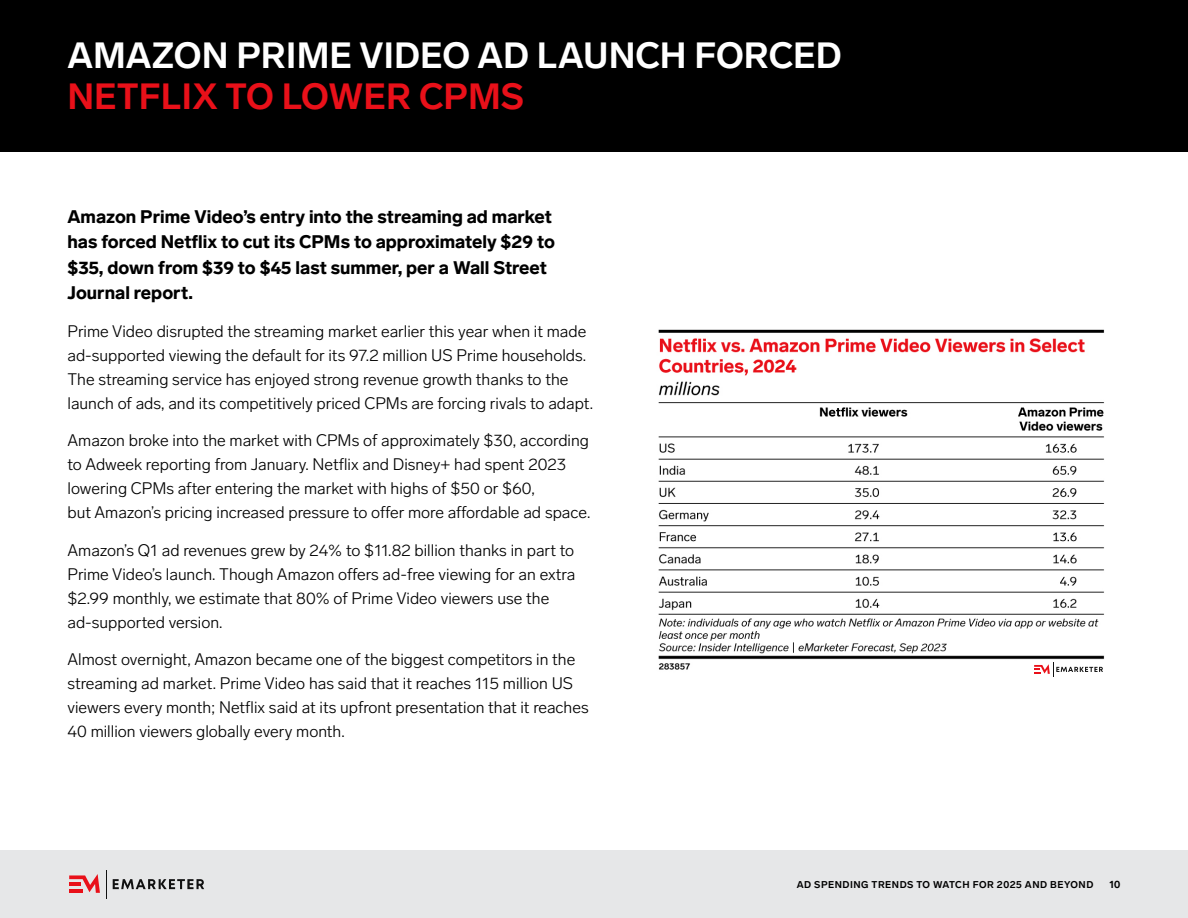
<style>
.page{position:relative;width:1188px;height:918px;background:#fff}
.page>*{position:absolute;margin:0;border:0;box-sizing:border-box;transform-origin:0 0}
.t1{font:700 36px "Lab Grotesque";color:#fff}
.t2{font:700 36px "Lab Grotesque";color:#e91019}
.t3{font:900 18px/25.5px "Lab Grotesque";color:#000}
.t4{font:300 16.5px/24px "Lab Grotesque";color:#000}
.t5{font:700 10.5px "Lab Grotesque";color:#000}
.t6{font:700 9.75px "Lab Grotesque";letter-spacing:.05em;color:#000}
</style>
<div class="page">
<div style="left:0;top:850px;width:1188px;height:68px;background:#e6e7e8"></div>
<svg style="left:113px;top:879px;width:91px;height:10px"></svg>
<svg style="left:69px;top:874px;width:31px;height:19px"></svg>
<svg style="left:106px;top:870px;width:1px;height:28px"></svg>
<div style="left:0;top:0;width:1188px;height:151px;background:#000"></div>
<img style="left:658px;top:329px;width:447px;height:348px">
<div style="left:971px;top:662px;width:138px;height:14px;background:#fff"></div>
<div style="left:965px;top:662px;width:138px;height:14px;background:#fff"></div>
<svg style="left:1034px;top:662px;width:69px;height:14px"></svg>
<h1 class="t1" style="left:68px;top:34px;width:776px">AMAZON PRIME VIDEO AD LAUNCH FORCED</h1>
<h1 class="t2" style="left:68px;top:75px;width:458px">NETFLIX TO LOWER CPMS</h1>
<p class="t3" style="left:68px;top:204px;width:489px">Amazon Prime Video’s entry into the streaming ad market has forced Netflix to cut its CPMs to approximately $29 to $35, down from $39 to $45 last summer, per a Wall Street Journal report.</p>
<p class="t4" style="left:68px;top:319px;width:527px">Prime Video disrupted the streaming market earlier this year when it made ad-supported viewing the default for its 97.2 million US Prime households.<br>The streaming service has enjoyed strong revenue growth thanks to the launch of ads, and its competitively priced CPMs are forcing rivals to adapt.</p>
<p class="t4" style="left:68px;top:429px;width:524px">Amazon broke into the market with CPMs of approximately $30, according to Adweek reporting from January. Netflix and Disney+ had spent 2023 lowering CPMs after entering the market with highs of $50 or $60,<br>but Amazon’s pricing increased pressure to offer more affordable ad space.</p>
<p class="t4" style="left:68px;top:538px;width:509px">Amazon’s Q1 ad revenues grew by 24% to $11.82 billion thanks in part to Prime Video’s launch. Though Amazon offers ad-free viewing for an extra $2.99 monthly, we estimate that 80% of Prime Video viewers use the ad-supported version.</p>
<p class="t4" style="left:68px;top:648px;width:523px">Almost overnight, Amazon became one of the biggest competitors in the streaming ad market. Prime Video has said that it reaches 115 million US viewers every month; Netflix said at its upfront presentation that it reaches 40 million viewers globally every month.</p>
<p class="t6" style="left:797px;top:879px;width:298px">AD SPENDING TRENDS TO WATCH FOR 2025 AND BEYOND</p>
<p class="t5" style="left:1109px;top:878px;width:13px">10</p>
</div>
